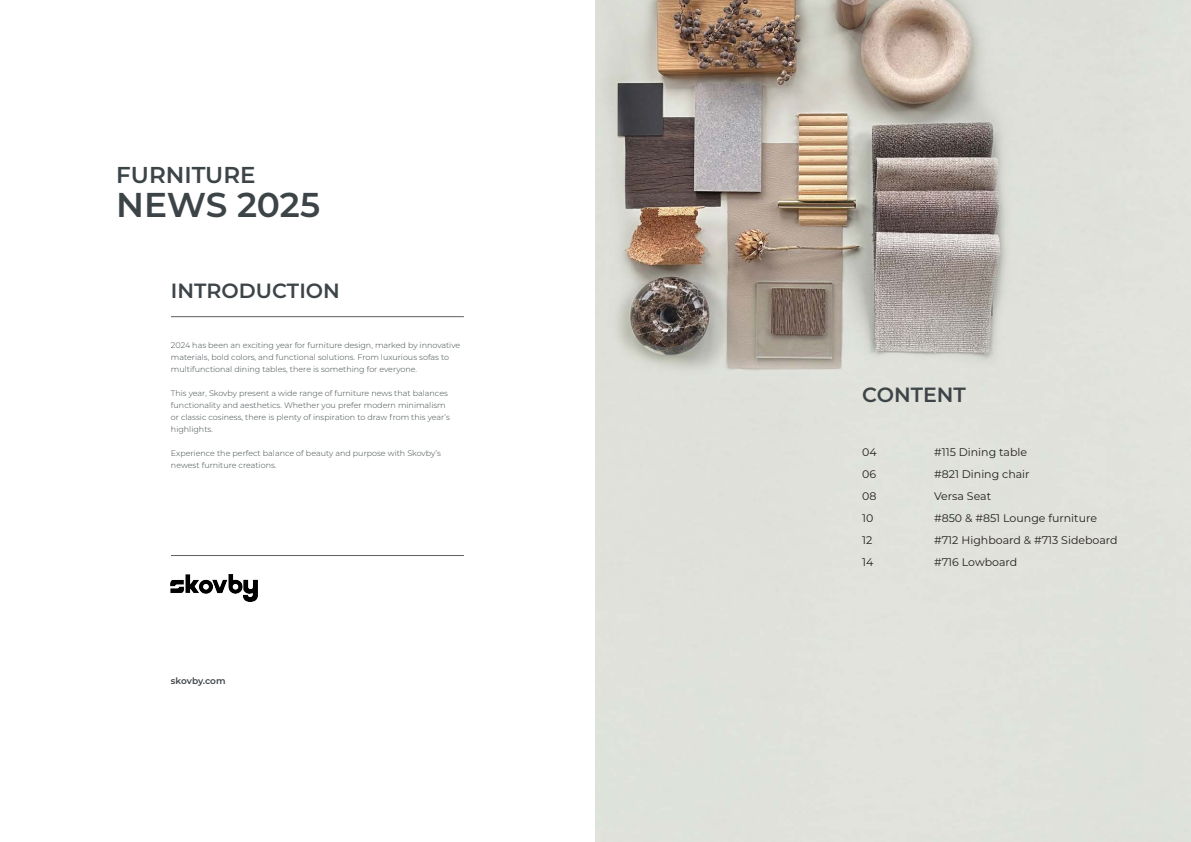
<style>
.page{position:relative;width:1191px;height:842px;background:#fff}
.page>*{position:absolute;margin:0;border:0;box-sizing:border-box;transform-origin:0 0}
.t1{font:600 34.4px "Montserrat";letter-spacing:-.005em;color:#3d4447}
.t2{font:600 23px "Montserrat";color:#3d4447}
.t3{font:600 20.6px "Montserrat";color:#3d4447}
.Underoverskrift{font:11px "Montserrat";color:#231f20}
.t4{font:600 9px "Montserrat";letter-spacing:-.01em;color:#3d4447}
.t5{font:300 8px/12px "Montserrat";color:#3d4447}
</style>
<div class="page">
<img style="left:595px;top:0;width:596px;height:842px">
<hr style="left:171px;top:316px;width:293px;height:1px;background:#596159">
<hr style="left:171px;top:555px;width:293px;height:1px;background:#596159">
<img style="left:171px;top:574px;width:86px;height:28px">
<p class="t2" style="left:116px;top:158px;width:141px">FURNITURE</p>
<p class="t1" style="left:116px;top:181px;width:205px">NEWS 2025</p>
<p class="t3" style="left:171px;top:276px;width:170px">INTRODUCTION</p>
<p class="t5" style="left:171px;top:339px;width:291px">2024 has been an exciting year for furniture design, marked by innovative materials, bold colors, and functional solutions. From luxurious sofas to multifunctional dining tables, there is something for everyone.</p>
<p class="t5" style="left:171px;top:387px;width:280px">This year, Skovby present a wide range of furniture news that balances functionality and aesthetics. Whether you prefer modern minimalism or classic cosiness, there is plenty of inspiration to draw from this year’s highlights.</p>
<p class="t5" style="left:171px;top:447px;width:271px">Experience the perfect balance of beauty and purpose with Skovby’s newest furniture creations.</p>
<p class="t4" style="left:171px;top:674px;width:56px">skovby.com</p>
<p class="t3" style="left:862px;top:380px;width:105px">CONTENT</p>
<p class="Underoverskrift" style="left:862px;top:444px;width:16px">04</p>
<p class="Underoverskrift" style="left:934px;top:444px;width:95px">#115 Dining table</p>
<p class="Underoverskrift" style="left:862px;top:466px;width:15px">06</p>
<p class="Underoverskrift" style="left:934px;top:466px;width:97px">#821 Dining chair</p>
<p class="Underoverskrift" style="left:862px;top:488px;width:16px">08</p>
<p class="Underoverskrift" style="left:934px;top:488px;width:59px">Versa Seat</p>
<p class="Underoverskrift" style="left:862px;top:510px;width:13px">10</p>
<p class="Underoverskrift" style="left:934px;top:510px;width:164px">#850 &amp; #851 Lounge furniture</p>
<p class="Underoverskrift" style="left:862px;top:532px;width:12px">12</p>
<p class="Underoverskrift" style="left:934px;top:532px;width:185px">#712 Highboard &amp; #713 Sideboard</p>
<p class="Underoverskrift" style="left:862px;top:554px;width:13px">14</p>
<p class="Underoverskrift" style="left:934px;top:554px;width:85px">#716 Lowboard</p>
</div>
